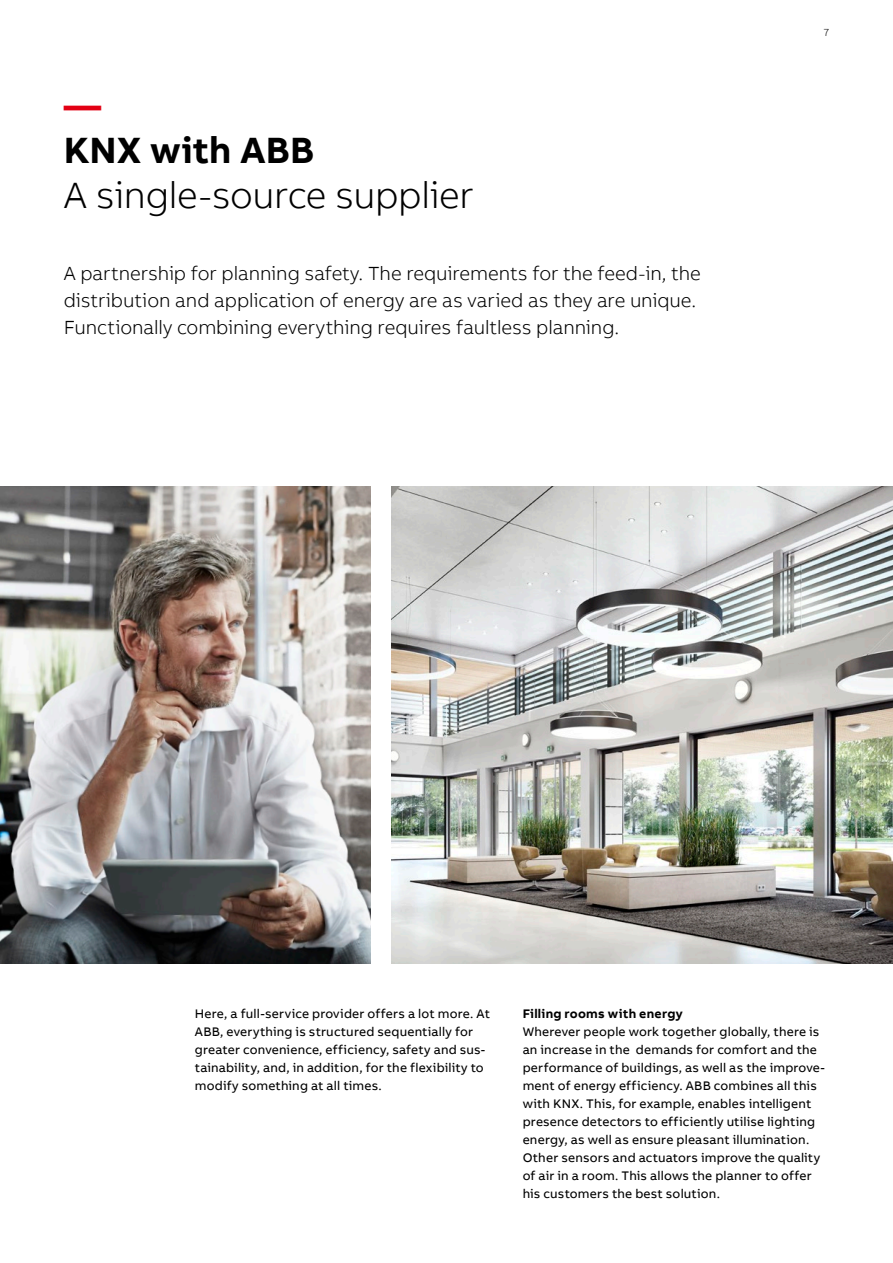
<style>
.page{position:relative;width:893px;height:1263px;background:#fff}
.page>*{position:absolute;margin:0;border:0;box-sizing:border-box;transform-origin:0 0}
.t1{font:300 37.5px "AB Bvoice";letter-spacing:-.01em;color:#000}
.t2{font:700 37.5px "AB Bvoice";letter-spacing:.005em;color:#000}
.t3{font:700 37.5px "AB Bvoice";color:#e30014}
.t4{font:300 19.5px/27px "AB Bvoice";letter-spacing:-.005em;color:#000}
.t5{font:12.75px/18px "AB Bvoice";letter-spacing:.015em;color:#000}
.t6{font:700 12.75px "AB Bvoice";letter-spacing:.02em;color:#000}
.t7{font:300 10.5px "AB Bvoice";color:#000}
</style>
<div class="page">
<img style="left:392px;top:487px;width:501px;height:477px">
<img style="left:0;top:487px;width:370px;height:477px">
<h1 class="t3" style="left:64px;top:81px;width:39px">—</h1>
<h1 class="t2" style="left:64px;top:126px;width:252px">KNX with ABB</h1>
<h1 class="t1" style="left:64px;top:173px;width:412px">A single-source supplier</h1>
<h2 class="t4" style="left:64px;top:260px;width:639px">A partnership for planning safety. The requirements for the feed-in, the distribution and application of energy are as varied as they are unique.<br>Functionally combining everything requires faultless planning.</h2>
<p class="t7" style="left:824px;top:26px;width:7px">7</p>
<p class="t5" style="left:195px;top:1005px;width:297px">Here, a full-service provider offers a lot more. At ABB, everything is structured sequentially for greater convenience, efficiency, safety and sus&shy;tainability, and, in addition, for the flexibility to modify something at all times.</p>
<p class="t6" style="left:523px;top:1005px;width:162px">Filling rooms with energy</p>
<p class="t5" style="left:523px;top:1023px;width:304px">Wherever people work together globally, there is an increase in the demands for comfort and the performance of buildings, as well as the improve&shy;ment of energy efficiency. ABB combines all this with KNX. This, for example, enables intelligent presence detectors to efficiently utilise lighting energy, as well as ensure pleasant illumination.<br>Other sensors and actuators improve the quality of air in a room. This allows the planner to offer his customers the best solution.</p>
</div>
